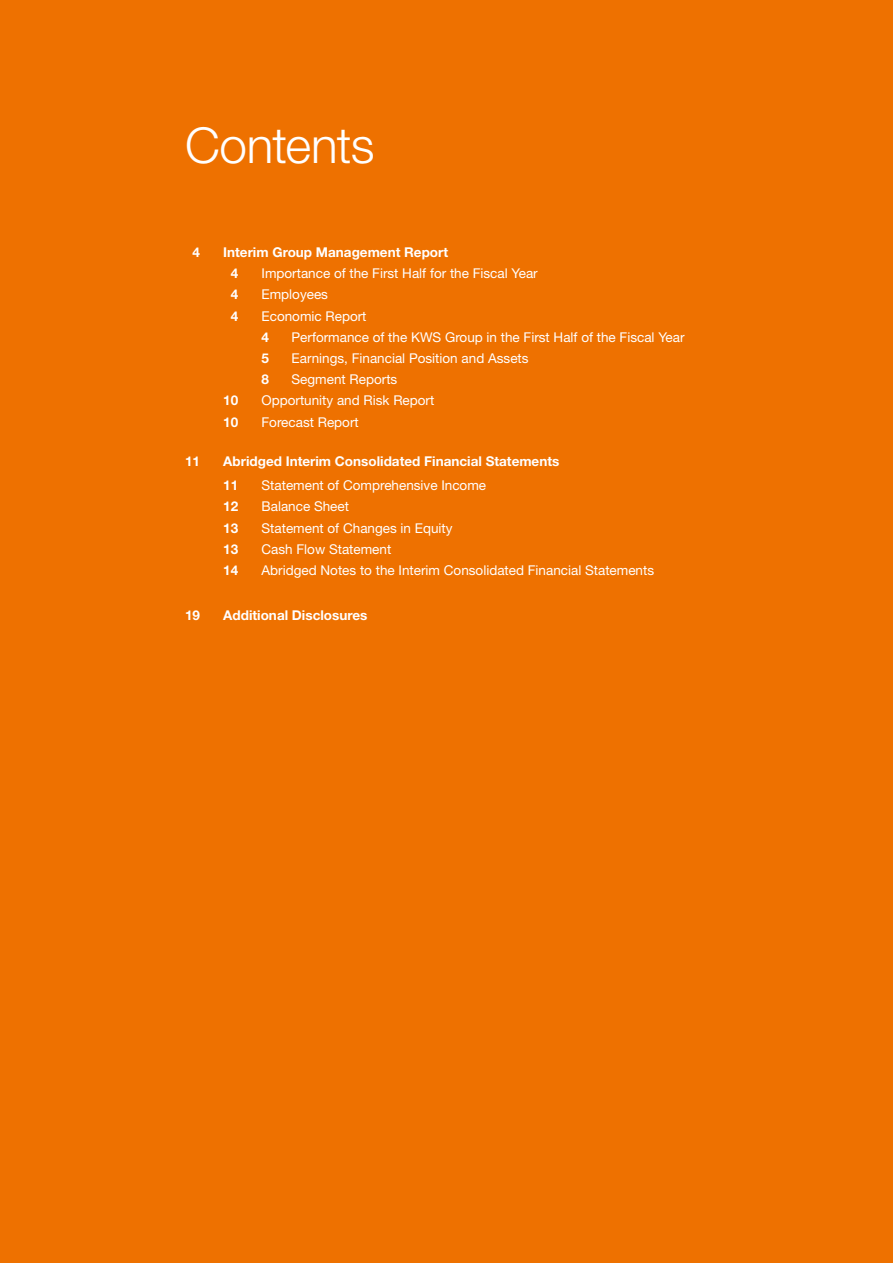
<style>
.page{position:relative;width:893px;height:1263px;background:#ee7100}
.page>*{position:absolute;margin:0;border:0;box-sizing:border-box;transform-origin:0 0}
.t1{font:300 49.5px "Helvetica Neue LT Std";letter-spacing:-.015em;color:#fff}
.t2{font:13.5px "Helvetica Neue LT Std";color:#fff}
.t3{font:700 13.5px/21.1px "Helvetica Neue LT Std";color:#fff}
</style>
<div class="page">
<h1 class="t1" style="left:185px;top:115px;width:191px">Contents</h1>
<p class="t3" style="left:193px;top:241px;width:9px">4</p>
<p class="t3" style="left:231px;top:241px;width:219px;text-indent:-8px">Interim Group Management Report<br>4</p>
<p class="t2" style="left:262px;top:265px;width:278px">Importance of the First Half for the Fiscal Year</p>
<p class="t3" style="left:231px;top:284px;width:9px">4</p>
<p class="t2" style="left:262px;top:287px;width:68px">Employees</p>
<p class="t3" style="left:231px;top:305px;width:9px">4</p>
<p class="t2" style="left:262px;top:308px;width:107px">Economic Report</p>
<p class="t3" style="left:262px;top:326px;width:9px">4</p>
<p class="t2" style="left:292px;top:329px;width:395px">Performance of the KWS Group in the First Half of the Fiscal Year</p>
<p class="t3" style="left:262px;top:347px;width:9px">5</p>
<p class="t2" style="left:292px;top:350px;width:239px">Earnings, Financial Position and Assets</p>
<p class="t3" style="left:262px;top:369px;width:9px">8</p>
<p class="t2" style="left:292px;top:371px;width:107px">Segment Reports</p>
<p class="t3" style="left:223px;top:390px;width:17px">10</p>
<p class="t2" style="left:262px;top:393px;width:174px">Opportunity and Risk Report</p>
<p class="t3" style="left:223px;top:411px;width:17px">10</p>
<p class="t2" style="left:262px;top:414px;width:99px">Forecast Report</p>
<p class="t3" style="left:185px;top:450px;width:17px">11</p>
<p class="t3" style="left:223px;top:449px;width:338px;line-height:24.2px">Abridged Interim Consolidated Financial Statements<br>11</p>
<p class="t2" style="left:262px;top:477px;width:226px">Statement of Comprehensive Income</p>
<p class="t3" style="left:223px;top:496px;width:17px">12</p>
<p class="t2" style="left:262px;top:499px;width:89px">Balance Sheet</p>
<p class="t3" style="left:223px;top:517px;width:17px">13</p>
<p class="t2" style="left:262px;top:520px;width:193px">Statement of Changes in Equity</p>
<p class="t3" style="left:223px;top:538px;width:17px">13</p>
<p class="t2" style="left:262px;top:541px;width:131px">Cash Flow Statement</p>
<p class="t3" style="left:223px;top:559px;width:17px">14</p>
<p class="t2" style="left:262px;top:562px;width:394px">Abridged Notes to the Interim Consolidated Financial Statements</p>
<p class="t3" style="left:185px;top:604px;width:17px">19</p>
<p class="t3" style="left:223px;top:604px;width:146px">Additional Disclosures</p>
</div>
